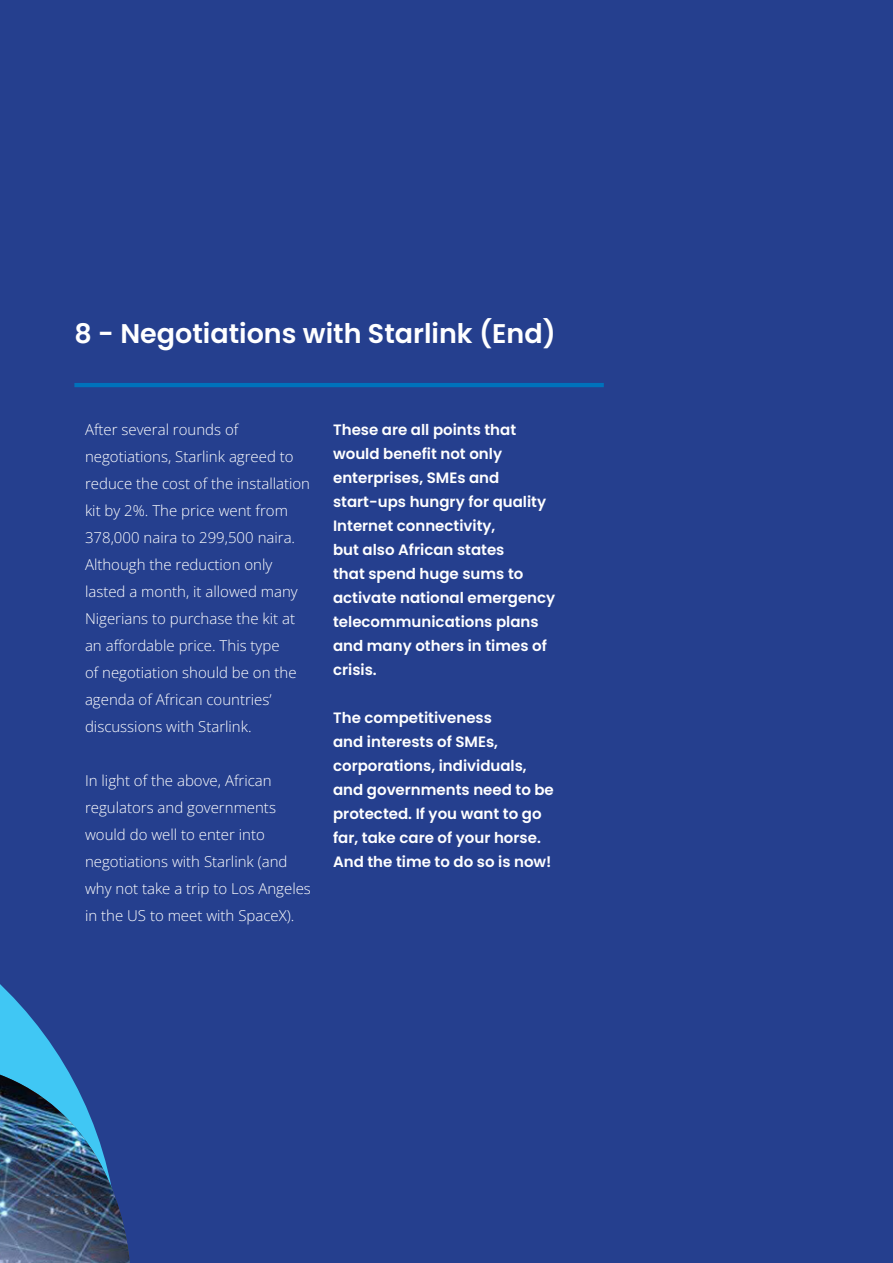
<style>
.page{position:relative;width:893px;height:1263px;background:#253f8e}
.page>*{position:absolute;margin:0;border:0;box-sizing:border-box;transform-origin:0 0}
.Sub_Title_white{font:600 27px "Poppins";color:#fff}
.body_text_white{font:300 15px/27px "Open Sans";color:#fff}
.Sub_sub_tittle{font:600 15px/24px "Poppins";color:#fff}
</style>
<div class="page">
<svg style="left:0;top:984px;width:70px;height:91px;fill:#40c7f4"></svg>
<img style="left:0;top:1075px;width:130px;height:188px">
<hr style="left:74px;top:383px;width:530px;height:4px;background:#0072bc">
<p class="Sub_Title_white" style="left:74px;top:318px;width:483px">8 - Negotiations with Starlink (End)</p>
<p class="body_text_white" style="left:85px;top:416px;width:227px">After several rounds of negotiations, Starlink agreed to reduce the cost of the installation kit by 2%. The price went from<br>378,000 naira to 299,500 naira.<br>Although the reduction only lasted a month, it allowed many<br>Nigerians to purchase the kit at an affordable price. This type<br>of negotiation should be on the agenda of African countries’ discussions with Starlink.</p>
<p class="body_text_white" style="left:85px;top:767px;width:227px">In light of the above, African regulators and governments would do well to enter into negotiations with Starlink (and why not take a trip to Los Angeles in the US to meet with SpaceX).</p>
<p class="Sub_sub_tittle" style="left:333px;top:418px;width:224px">These are all points that would benefit not only enterprises, SMEs and start-ups hungry for quality<br>Internet connectivity,<br>but also African states<br>that spend huge sums to activate national emergency telecommunications plans and many others in times of crisis.</p>
<p class="Sub_sub_tittle" style="left:333px;top:706px;width:222px">The competitiveness<br>and interests of SMEs, corporations, individuals, and governments need to be protected. If you want to go far, take care of your horse.<br>And the time to do so is now!</p>
</div>
